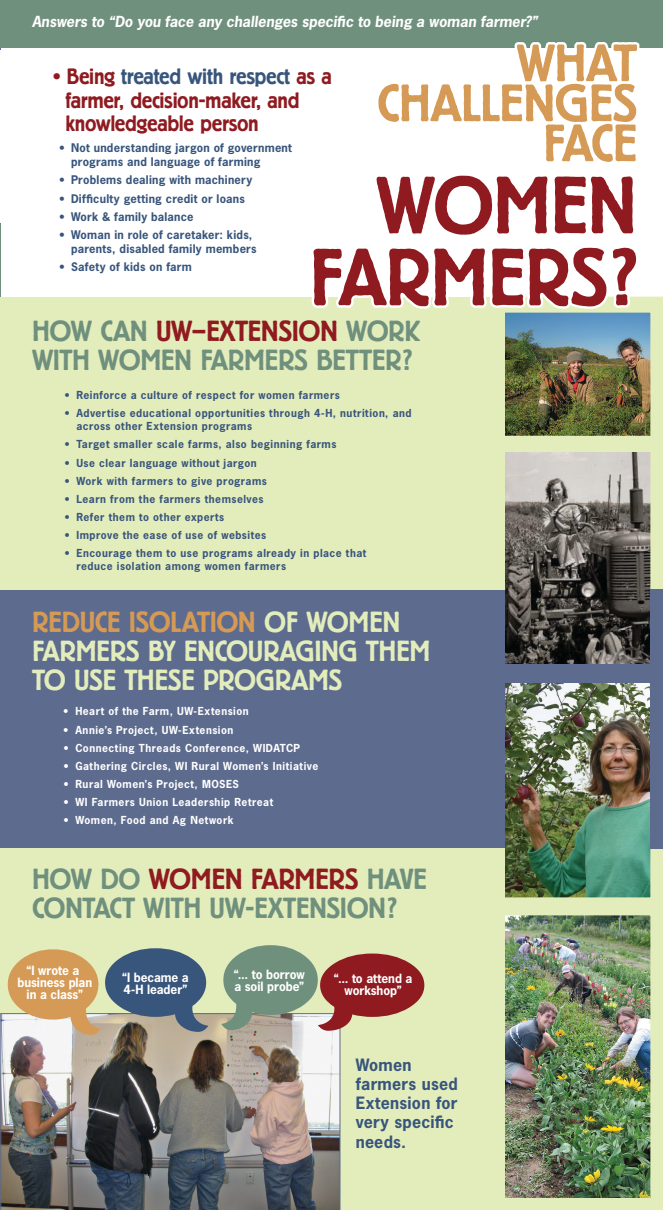
<style>
.page{position:relative;width:663px;height:1210px;background:#fff}
.page>*{position:absolute;margin:0;border:0;box-sizing:border-box;transform-origin:0 0}
.t1{font:500 80px/72px "Berliner Grotesk";letter-spacing:-.02em;color:#8f1b20;text-align:right}
.t2{font:500 52px/40px "Berliner Grotesk";letter-spacing:-.02em;color:#d59a55;text-align:right}
.t3{font:500 28.8px/28.8px "Berliner Grotesk";letter-spacing:-.02em;color:#70907e}
.t4{font:500 28.8px/28.8px "Berliner Grotesk";letter-spacing:-.02em;color:#e3edbc}
.t5{font:500 22px/23.2px "Berliner Grotesk";letter-spacing:-.015em;color:#8f1b20}
.t6{font:700 16px/19.2px "News Gothic Std";letter-spacing:.015em;color:#38557c}
.t7{font:italic 700 14.4px "News Gothic Std";letter-spacing:-.005em;color:#fff}
.t8{font:700 12px/12px "News Gothic Std";letter-spacing:-.005em;color:#fff}
.t9{font:700 11.2px/13.6px "News Gothic Std";letter-spacing:.02em;color:#38557c}
.t10{font:700 10.4px/12.8px "News Gothic Std";letter-spacing:.045em;color:#38557c}
.t11{font:700 10.4px "News Gothic Std";letter-spacing:.045em;color:#fff}
.s1{color:#38557c}
.s2{color:#8f1b20}
.s3{color:#d59a55}
</style>
<div class="page">
<hr style="left:0;top:0;width:1px;height:223px;background:#5d6b8e">
<hr style="left:0;top:50px;width:1px;height:173px;background:#fff">
<svg style="left:0;top:223px;width:1px;height:74px"></svg>
<img style="left:504px;top:913px;width:158px;height:297px">
<img style="left:504px;top:683px;width:158px;height:230px">
<svg style="left:504px;top:453px;width:158px;height:211px;background:#706d67"></svg>
<div style="left:0;top:559px;width:504px;height:310px;background:#5d6b8e"></div>
<div style="left:0;top:297px;width:504px;height:292px;background:#e3edbc"></div>
<div style="left:0;top:0;width:662px;height:48px;background:#70907e"></div>
<div style="left:0;top:848px;width:504px;height:362px;background:#e3edbc"></div>
<svg style="left:27px;top:589px;width:405px;height:1px"></svg>
<img style="left:1px;top:1013px;width:339px;height:197px">
<svg style="left:221px;top:945px;width:203px;height:85px"></svg>
<svg style="left:8px;top:948px;width:200px;height:87px"></svg>
<svg style="left:311px;top:42px;width:351px;height:411px"></svg>
<div style="left:494px;top:664px;width:168px;height:19px;background:#5d6b8e"></div>
<div style="left:650px;top:589px;width:12px;height:259px;background:#5d6b8e"></div>
<h3 class="t7" style="left:32px;top:12px;width:507px">Answers to “Do you face any challenges specific to being a woman farmer?”</h3>
<h2 class="t2" style="left:377px;top:45px;width:262px">WHAT<br>CHALLENGES<br>FACE</h2>
<h1 class="t1" style="left:309px;top:172px;width:329px">WOMEN<br>FARMERS?</h1>
<h3 class="t5" style="left:66px;top:66px;width:268px;text-indent:-13px">• Being <span class="s1">treated with respect</span> as a farmer, decision-maker, and knowledgeable person</h3>
<p class="t9" style="left:71px;top:141px;width:222px;text-indent:-12px">• Not understanding jargon of government programs and language of farming</p>
<p class="t9" style="left:59px;top:173px;width:194px">• Problems dealing with machinery</p>
<p class="t9" style="left:59px;top:191px;width:187px">• Difficulty getting credit or loans</p>
<p class="t9" style="left:59px;top:210px;width:136px">• Work &amp; family balance</p>
<p class="t9" style="left:71px;top:228px;width:187px;text-indent:-12px">• Woman in role of caretaker: kids, parents, disabled family members</p>
<p class="t9" style="left:59px;top:260px;width:134px">• Safety of kids on farm</p>
<h3 class="t3" style="left:32px;top:317px;width:389px">HOW CAN <span class="s2">UW–EXTENSION</span> WORK<br>WITH WOMEN FARMERS BETTER?</h3>
<p class="t10" style="left:65px;top:389px;width:277px">• Reinforce a culture of respect for women farmers</p>
<p class="t10" style="left:76px;top:407px;width:336px;text-indent:-12px">• Advertise educational opportunities through 4-H, nutrition, and across other Extension programs</p>
<p class="t10" style="left:65px;top:438px;width:273px">• Target smaller scale farms, also beginning farms</p>
<p class="t10" style="left:65px;top:456px;width:193px">• Use clear language without jargon</p>
<p class="t10" style="left:65px;top:474px;width:204px">• Work with farmers to give programs</p>
<p class="t10" style="left:65px;top:492px;width:200px">• Learn from the farmers themselves</p>
<p class="t10" style="left:65px;top:510px;width:161px">• Refer them to other experts</p>
<p class="t10" style="left:65px;top:528px;width:203px">• Improve the ease of use of websites</p>
<p class="t10" style="left:76px;top:547px;width:291px;text-indent:-12px">• Encourage them to use programs already in place that reduce isolation among women farmers</p>
<h3 class="t4" style="left:32px;top:608px;width:400px"><span class="s3">REDUCE ISOLATION</span> OF WOMEN<br>FARMERS BY ENCOURAGING THEM<br>TO USE THESE PROGRAMS</h3>
<p class="t11" style="left:64px;top:704px;width:186px">• Heart of the Farm, UW-Extension</p>
<p class="t11" style="left:64px;top:723px;width:171px">• Annie’s Project, UW-Extension</p>
<p class="t11" style="left:64px;top:741px;width:238px">• Connecting Threads Conference, WIDATCP</p>
<p class="t11" style="left:64px;top:759px;width:256px">• Gathering Circles, WI Rural Women’s Initiative</p>
<p class="t11" style="left:64px;top:777px;width:177px">• Rural Women’s Project, MOSES</p>
<p class="t11" style="left:64px;top:795px;width:211px">• WI Farmers Union Leadership Retreat</p>
<p class="t11" style="left:64px;top:813px;width:171px">• Women, Food and Ag Network</p>
<h3 class="t3" style="left:32px;top:865px;width:396px">HOW DO <span class="s2">WOMEN FARMERS</span> HAVE<br>CONTACT WITH UW-EXTENSION?</h3>
<p class="t8" style="left:17px;top:964px;width:76px;text-align:center">“I wrote a business plan in a class”</p>
<p class="t8" style="left:122px;top:971px;width:68px">“I became a<br>4-H leader”</p>
<p class="t8" style="left:233px;top:968px;width:72px">“... to borrow a soil probe”</p>
<p class="t8" style="left:333px;top:972px;width:80px;text-align:center">“... to attend a workshop”</p>
<h3 class="t6" style="left:355px;top:1054px;width:104px">Women farmers used<br>Extension for very specific needs.</h3>
</div>
